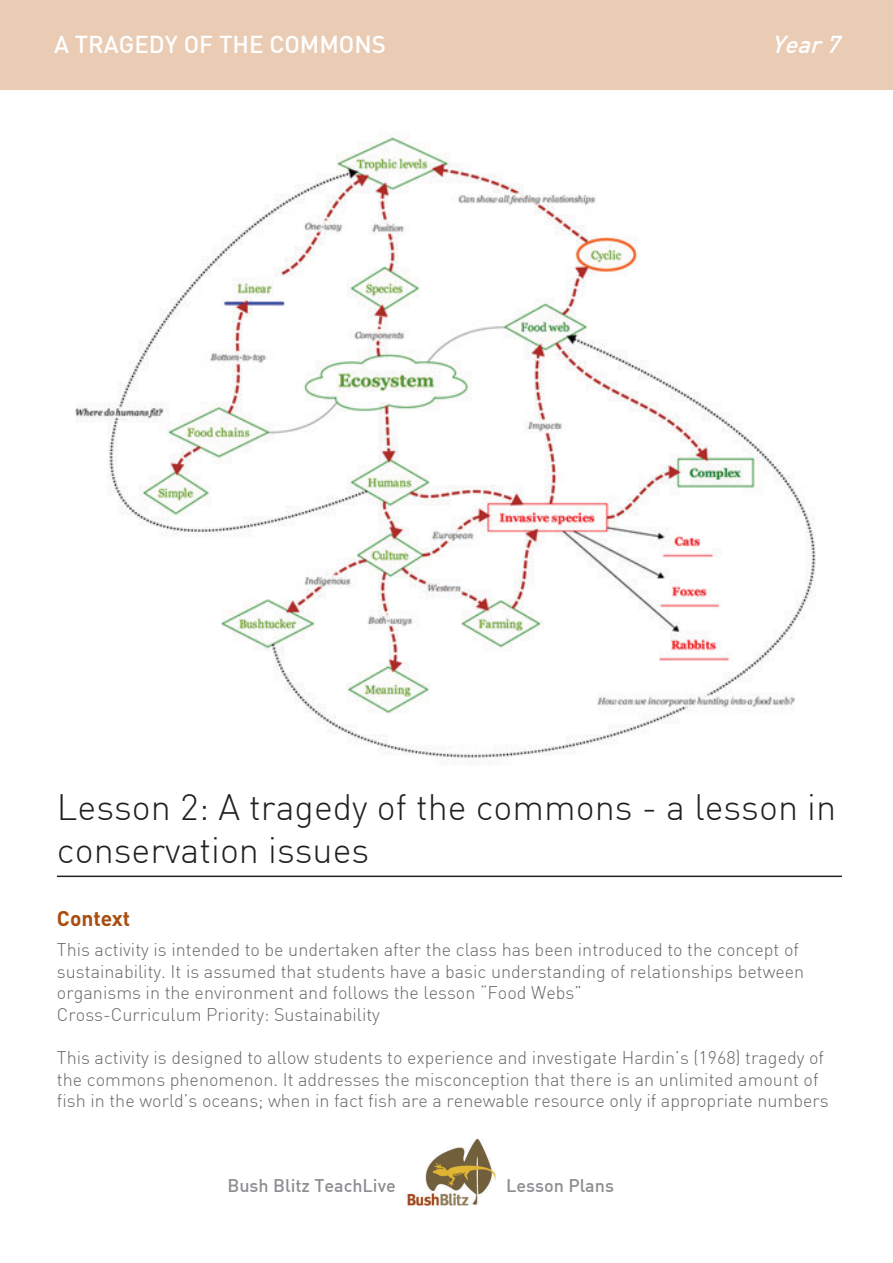
<style>
.page{position:relative;width:893px;height:1263px;background:#fff}
.page>*{position:absolute;margin:0;border:0;box-sizing:border-box;transform-origin:0 0}
.t1{font:300 36px/43.2px "DIN";color:#231f20}
.t2{font:500 24px "DIN";color:#fff}
.t3{font:italic 500 24px "DIN";color:#fff}
.t4{font:700 21px "DINOT";color:#a94d0f}
.t5{font:300 18px/21.6px "DIN";color:#67686b}
.t6{font:500 18px "DIN";color:#8c8e91}
</style>
<div class="page">
<div style="left:0;top:0;width:893px;height:89px;background:#eaccb5"></div>
<img style="left:406px;top:1139px;width:90px;height:67px">
<hr style="left:57px;top:875px;width:785px;height:2px;background:#231f20">
<img style="left:75px;top:133px;width:741px;height:632px">
<h2 class="t2" style="left:54px;top:29px;width:333px">A TRAGEDY OF THE COMMONS</h2>
<h2 class="t3" style="left:771px;top:29px;width:77px">Year7</h2>
<p class="t1" style="left:57px;top:785px;width:781px">Lesson 2: A tragedy of the commons - a lesson in conservation issues</p>
<p class="t4" style="left:57px;top:905px;width:75px">Context</p>
<p class="t5" style="left:57px;top:939px;width:749px">This activity is intended to be undertaken after the class has been introduced to the concept of sustainability. It is assumed that students have a basic understanding of relationships between organisms in the environment and follows the lesson “Food Webs”</p>
<p class="t5" style="left:57px;top:1003px;width:325px">Cross-Curriculum Priority: Sustainability</p>
<p class="t5" style="left:57px;top:1047px;width:773px">This activity is designed to allow students to experience and investigate Hardin’s (1968) tragedy of the commons phenomenon. It addresses the misconception that there is an unlimited amount of fish in the world’s oceans; when in fact fish are a renewable resource only if appropriate numbers</p>
<p class="t6" style="left:227px;top:1174px;width:170px">Bush Blitz TeachLive</p>
<p class="t6" style="left:506px;top:1174px;width:109px">Lesson Plans</p>
</div>
